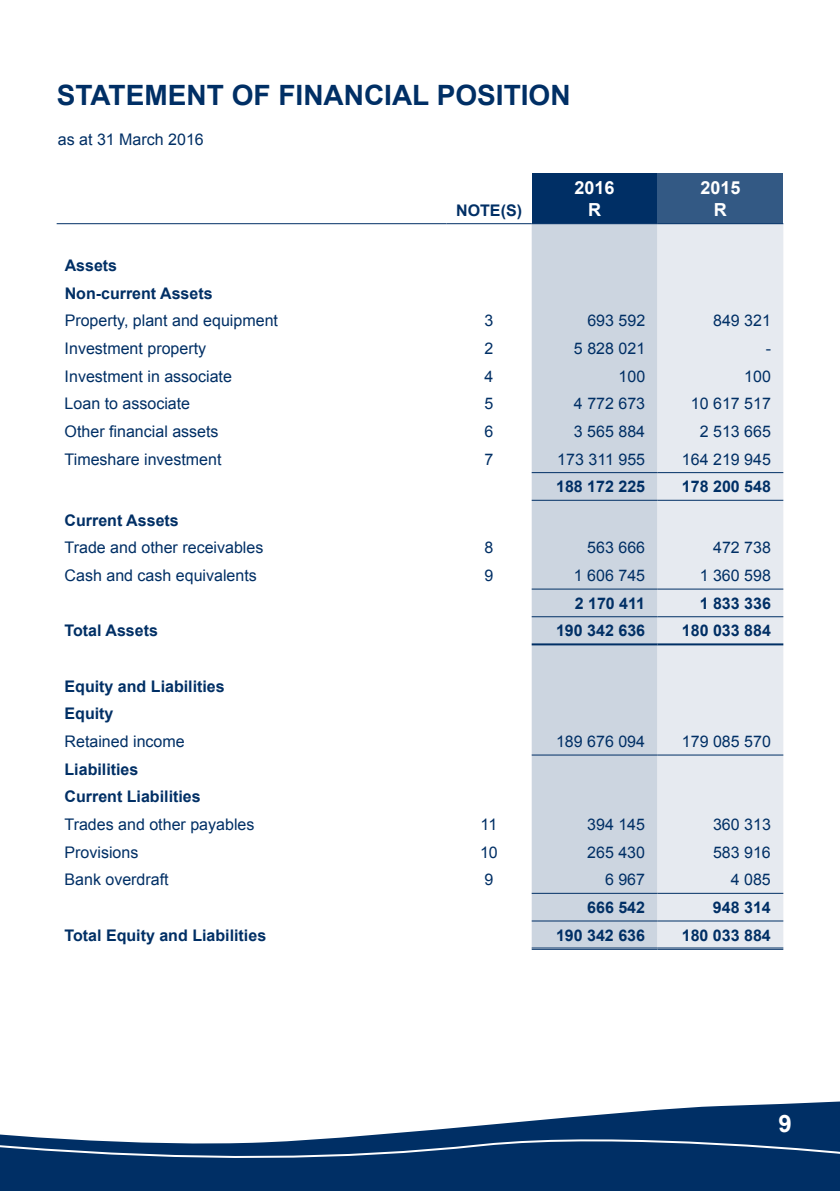
<style>
.page{position:relative;width:840px;height:1191px;background:#fff}
.page>*{position:absolute;margin:0;border:0;box-sizing:border-box;transform-origin:0 0}
.t1{font:700 28px "Arial";color:#002f65}
.t2{font:700 24px "Arial";color:#fff}
.t3{font:700 18px/21.6px "Arial";color:#fff;text-align:center}
.t4{font:16px "Arial";color:#002f65}
.t5{font:700 16px/27.6px "Arial";color:#002f65}
</style>
<div class="page">
<svg style="left:0;top:1101px;width:839px;height:90px"></svg>
<svg style="left:0;top:1128px;width:839px;height:35px"></svg>
<div style="left:531px;top:173px;width:126px;height:51px;background:#002f65"></div>
<div style="left:657px;top:173px;width:125px;height:51px;background:#335984"></div>
<div style="left:531px;top:224px;width:126px;height:723px;background:#ccd5e0"></div>
<div style="left:657px;top:224px;width:125px;height:723px;background:#e6eaf0"></div>
<hr style="left:57px;top:223px;width:389px;height:1px;background:#002f65">
<hr style="left:446px;top:223px;width:85px;height:1px;background:#002f65">
<hr style="left:657px;top:223px;width:125px;height:1px;background:#002f65">
<hr style="left:531px;top:472px;width:126px;height:1px;background:#002f65">
<hr style="left:657px;top:472px;width:125px;height:1px;background:#002f65">
<hr style="left:531px;top:500px;width:126px;height:1px;background:#002f65">
<hr style="left:657px;top:500px;width:125px;height:1px;background:#002f65">
<hr style="left:531px;top:589px;width:126px;height:1px;background:#002f65">
<hr style="left:657px;top:589px;width:125px;height:1px;background:#002f65">
<hr style="left:531px;top:616px;width:126px;height:1px;background:#002f65">
<hr style="left:657px;top:616px;width:125px;height:1px;background:#002f65">
<hr style="left:531px;top:754px;width:126px;height:1px;background:#002f65">
<hr style="left:657px;top:754px;width:125px;height:1px;background:#002f65">
<hr style="left:531px;top:893px;width:126px;height:1px;background:#002f65">
<hr style="left:657px;top:893px;width:125px;height:1px;background:#002f65">
<hr style="left:531px;top:920px;width:126px;height:1px;background:#002f65">
<hr style="left:657px;top:920px;width:125px;height:1px;background:#002f65">
<hr style="left:531px;top:947px;width:126px;height:1px;background:#002f65">
<hr style="left:531px;top:949px;width:126px;height:1px;background:#002f65">
<hr style="left:657px;top:947px;width:125px;height:1px;background:#002f65">
<hr style="left:657px;top:949px;width:125px;height:1px;background:#002f65">
<hr style="left:531px;top:643px;width:126px;height:2px;background:#002f65">
<hr style="left:657px;top:643px;width:125px;height:2px;background:#002f65">
<h1 class="t1" style="left:57px;top:76px;width:515px">STATEMENT OF FINANCIAL POSITION</h1>
<p class="t4" style="left:58px;top:128px;width:147px">as at 31 March 2016</p>
<p class="t5" style="left:456px;top:196px;width:67px">NOTE(S)</p>
<p class="t3" style="left:574px;top:177px;width:42px">2016<br>R</p>
<p class="t3" style="left:700px;top:177px;width:42px">2015<br>R</p>
<p class="t5" style="left:65px;top:252px;width:149px">Assets<br>Non-current Assets</p>
<p class="t4" style="left:65px;top:310px;width:215px">Property, plant and equipment</p>
<p class="t4" style="left:484px;top:310px;width:10px">3</p>
<p class="t4" style="left:587px;top:310px;width:59px">693 592</p>
<p class="t4" style="left:712px;top:310px;width:59px">849 321</p>
<p class="t4" style="left:65px;top:337px;width:143px">Investment property</p>
<p class="t4" style="left:484px;top:337px;width:10px">2</p>
<p class="t4" style="left:573px;top:337px;width:73px">5 828 021</p>
<p class="t4" style="left:765px;top:337px;width:7px">-</p>
<p class="t4" style="left:65px;top:365px;width:169px">Investment in associate</p>
<p class="t4" style="left:484px;top:365px;width:10px">4</p>
<p class="t4" style="left:618px;top:365px;width:28px">100</p>
<p class="t4" style="left:743px;top:365px;width:28px">100</p>
<p class="t4" style="left:65px;top:393px;width:127px">Loan to associate</p>
<p class="t4" style="left:484px;top:393px;width:10px">5</p>
<p class="t4" style="left:573px;top:393px;width:73px">4 772 673</p>
<p class="t4" style="left:690px;top:393px;width:82px">10 617 517</p>
<p class="t4" style="left:65px;top:420px;width:155px">Other financial assets</p>
<p class="t4" style="left:484px;top:420px;width:10px">6</p>
<p class="t4" style="left:573px;top:420px;width:73px">3 565 884</p>
<p class="t4" style="left:699px;top:420px;width:73px">2 513 665</p>
<p class="t4" style="left:65px;top:448px;width:158px">Timeshare investment</p>
<p class="t4" style="left:484px;top:448px;width:10px">7</p>
<p class="t4" style="left:557px;top:448px;width:89px">173 311 955</p>
<p class="t4" style="left:681px;top:448px;width:90px">164 219 945</p>
<p class="t5" style="left:556px;top:473px;width:90px">188 172 225</p>
<p class="t5" style="left:681px;top:473px;width:90px">178 200 548</p>
<p class="t5" style="left:65px;top:506px;width:116px">Current Assets</p>
<p class="t4" style="left:65px;top:537px;width:200px">Trade and other receivables</p>
<p class="t4" style="left:484px;top:537px;width:10px">8</p>
<p class="t4" style="left:587px;top:537px;width:59px">563 666</p>
<p class="t4" style="left:712px;top:537px;width:59px">472 738</p>
<p class="t4" style="left:65px;top:564px;width:194px">Cash and cash equivalents</p>
<p class="t4" style="left:484px;top:564px;width:10px">9</p>
<p class="t4" style="left:573px;top:564px;width:73px">1 606 745</p>
<p class="t4" style="left:699px;top:564px;width:73px">1 360 598</p>
<p class="t5" style="left:574px;top:589px;width:72px">2 170 411</p>
<p class="t5" style="left:699px;top:589px;width:73px">1 833 336</p>
<p class="t5" style="left:65px;top:617px;width:95px">Total Assets</p>
<p class="t5" style="left:555px;top:617px;width:90px">190 342 636</p>
<p class="t5" style="left:681px;top:617px;width:90px">180 033 884</p>
<p class="t5" style="left:64px;top:672px;width:162px">Equity and Liabilities<br>Equity</p>
<p class="t4" style="left:64px;top:730px;width:122px">Retained income</p>
<p class="t4" style="left:555px;top:730px;width:90px">189 676 094</p>
<p class="t4" style="left:681px;top:730px;width:90px">179 085 570</p>
<p class="t5" style="left:64px;top:755px;width:138px">Liabilities<br>Current Liabilities</p>
<p class="t4" style="left:64px;top:813px;width:191px">Trades and other payables</p>
<p class="t4" style="left:480px;top:813px;width:18px">11</p>
<p class="t4" style="left:587px;top:813px;width:59px">394 145</p>
<p class="t4" style="left:712px;top:813px;width:59px">360 313</p>
<p class="t4" style="left:64px;top:841px;width:75px">Provisions</p>
<p class="t4" style="left:480px;top:841px;width:19px">10</p>
<p class="t4" style="left:587px;top:841px;width:59px">265 430</p>
<p class="t4" style="left:712px;top:841px;width:59px">583 916</p>
<p class="t4" style="left:64px;top:868px;width:106px">Bank overdraft</p>
<p class="t4" style="left:484px;top:868px;width:10px">9</p>
<p class="t4" style="left:604px;top:868px;width:42px">6 967</p>
<p class="t4" style="left:730px;top:868px;width:42px">4 085</p>
<p class="t5" style="left:587px;top:893px;width:59px">666 542</p>
<p class="t5" style="left:712px;top:893px;width:59px">948 314</p>
<p class="t5" style="left:64px;top:921px;width:203px">Total Equity and Liabilities</p>
<p class="t5" style="left:555px;top:921px;width:90px">190 342 636</p>
<p class="t5" style="left:681px;top:921px;width:90px">180 033 884</p>
<h2 class="t2" style="left:778px;top:1106px;width:15px">9</h2>
</div>
